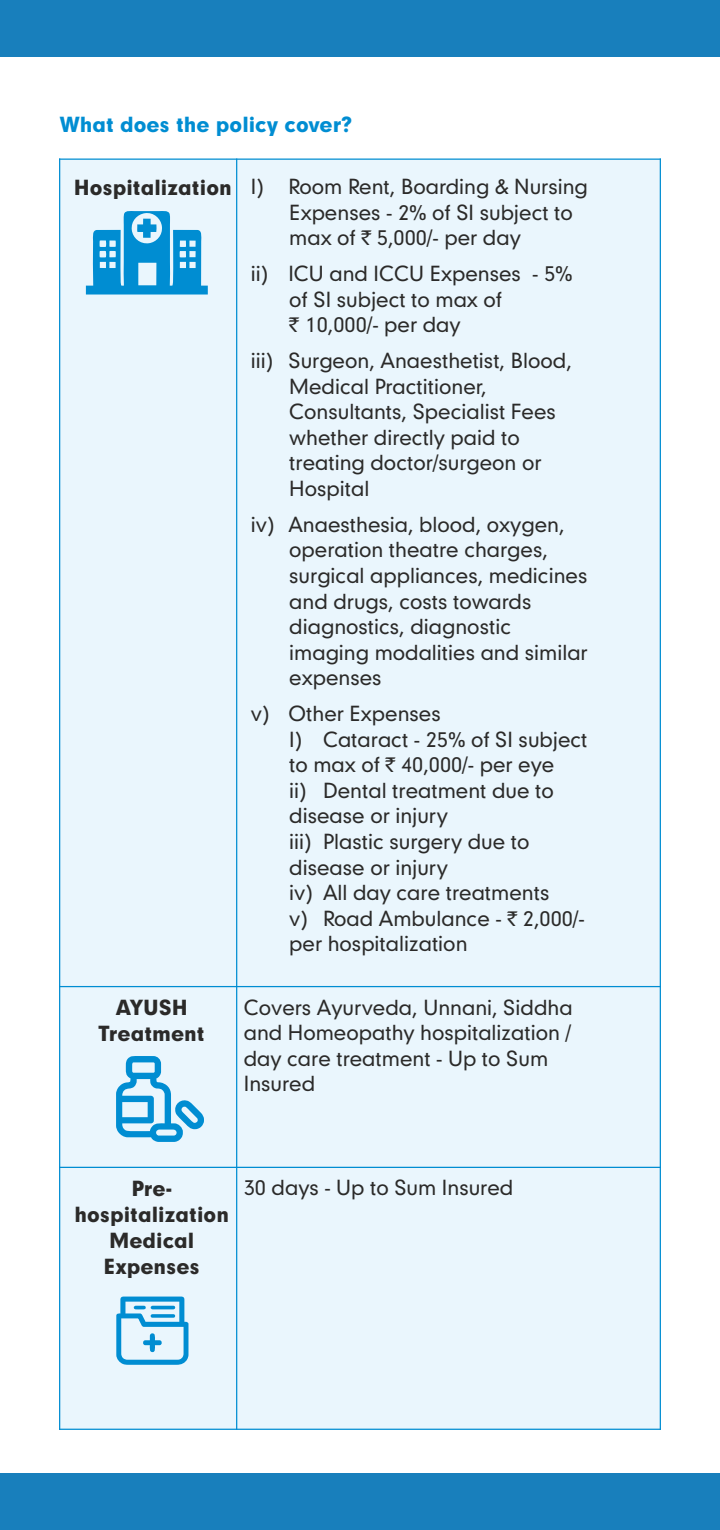
<style>
.page{position:relative;width:720px;height:1530px;background:#fff}
.page>*{position:absolute;margin:0;border:0;box-sizing:border-box;transform-origin:0 0}
.t1{font:20px/25.5px "Geometric 706 BT Medium B";color:#2b2a29}
.t2{font:20px/26px "Geometric 706 BT Black B";color:#2b2a29;text-align:center}
.t3{font:20px "Geometric 706 BT Black B";color:#008dd2}
.s1{font-family:"Geometric 706 BT Black B"}
.s2{font-family:"Rupee Foradian"}
</style>
<div class="page">
<div style="left:60px;top:159px;width:177px;height:828px;background:#eaf6fd"></div>
<div style="left:237px;top:159px;width:423px;height:828px;background:#eaf6fd"></div>
<div style="left:60px;top:987px;width:177px;height:180px;background:#eaf6fd"></div>
<div style="left:237px;top:987px;width:423px;height:180px;background:#eaf6fd"></div>
<div style="left:60px;top:1167px;width:177px;height:262px;background:#eaf6fd"></div>
<div style="left:237px;top:1167px;width:423px;height:262px;background:#eaf6fd"></div>
<hr style="left:59px;top:159px;width:1px;height:1271px;background:#008dd2">
<hr style="left:236px;top:159px;width:1px;height:1271px;background:#008dd2">
<hr style="left:660px;top:159px;width:1px;height:1271px;background:#008dd2">
<hr style="left:59px;top:1429px;width:602px;height:1px;background:#008dd2">
<hr style="left:59px;top:1167px;width:602px;height:1px;background:#008dd2">
<hr style="left:59px;top:986px;width:602px;height:1px;background:#008dd2">
<hr style="left:59px;top:159px;width:602px;height:1px;background:#008dd2">
<svg style="left:116px;top:1297px;width:72px;height:68px"></svg>
<svg style="left:116px;top:1056px;width:88px;height:86px"></svg>
<div style="left:0;top:0;width:720px;height:57px;background:#187fbc"></div>
<div style="left:0;top:1473px;width:720px;height:57px;background:#187fbc"></div>
<svg style="left:86px;top:211px;width:122px;height:84px"></svg>
<p class="t3" style="left:60px;top:117px;width:294px">What does the policy cover?</p>
<p class="t1" style="left:289px;top:176px;width:300px;text-indent:-215px"><span class="s1">Hospitalization</span> I) Room Rent, Boarding &amp; Nursing<br>Expenses - 2% of SI subject to max of <span class="s2">`</span> 5,000/- per day</p>
<p class="t1" style="left:289px;top:263px;width:285px;text-indent:-38px">ii) ICU and ICCU Expenses - 5% of SI subject to max of<br><span class="s2">`</span> 10,000/- per day</p>
<p class="t1" style="left:289px;top:350px;width:284px;text-indent:-38px">iii) Surgeon, Anaesthetist, Blood,<br>Medical Practitioner,<br>Consultants, Specialist Fees whether directly paid to treating doctor/surgeon or<br>Hospital</p>
<p class="t1" style="left:289px;top:514px;width:300px;text-indent:-38px">iv) Anaesthesia, blood, oxygen, operation theatre charges, surgical appliances, medicines and drugs, costs towards diagnostics, diagnostic imaging modalities and similar expenses</p>
<p class="t1" style="left:289px;top:703px;width:300px;text-indent:-38px">v) Other Expenses<br>I) Cataract - 25% of SI subject to max of <span class="s2">`</span> 40,000/- per eye<br>ii) Dental treatment due to disease or injury<br>iii) Plastic surgery due to disease or injury<br>iv) All day care treatments<br>v) Road Ambulance - <span class="s2">`</span> 2,000/- per hospitalization</p>
<p class="t2" style="left:99px;top:997px;width:108px">AYUSH<br>Treatment</p>
<p class="t1" style="left:244px;top:997px;width:330px">Covers Ayurveda, Unnani, Siddha and Homeopathy hospitalization / day care treatment - Up to Sum<br>Insured</p>
<p class="t2" style="left:74px;top:1177px;width:156px">Pre&shy;hospitalization<br>Medical<br>Expenses</p>
<p class="t1" style="left:244px;top:1177px;width:271px">30 days - Up to Sum Insured</p>
</div>
